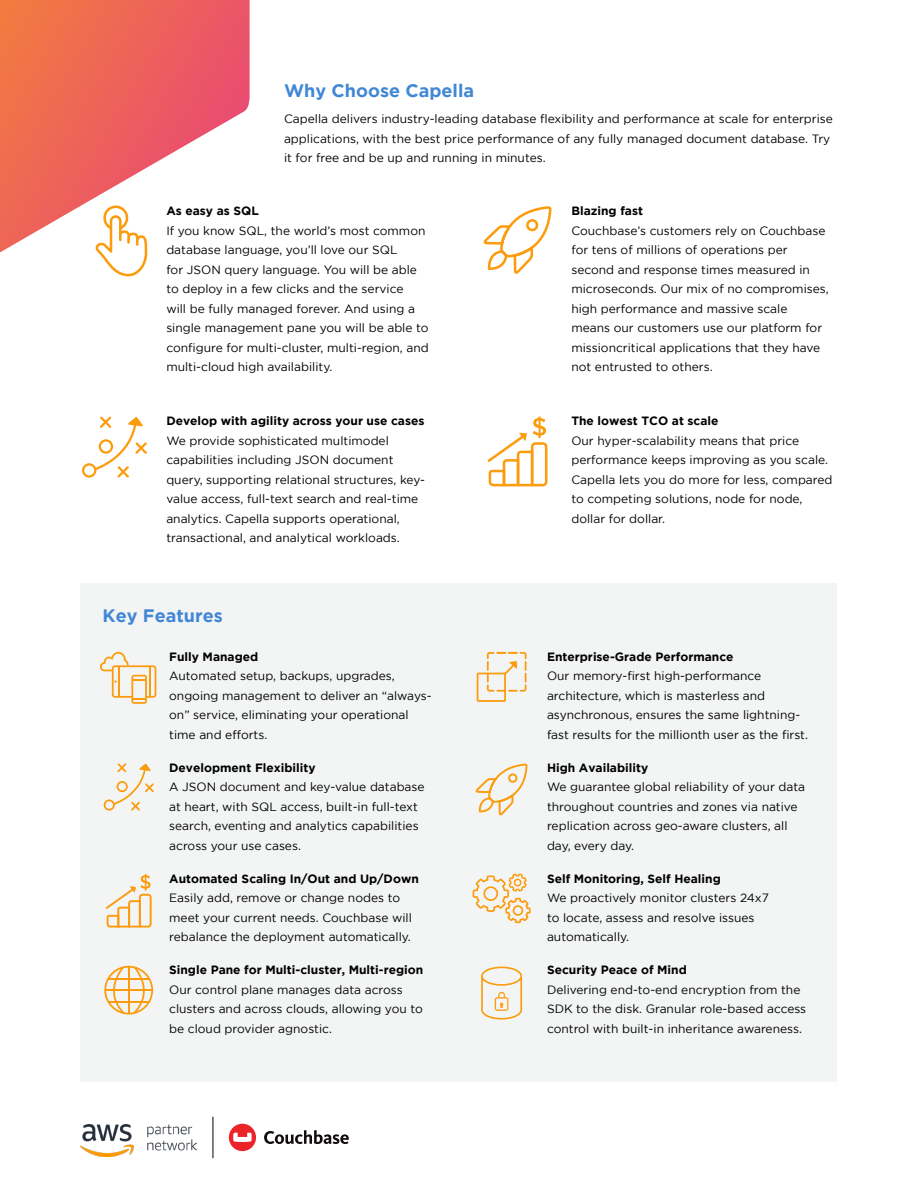
<style>
.page{position:relative;width:918px;height:1188px;background:#fff}
.page>*{position:absolute;margin:0;border:0;box-sizing:border-box;transform-origin:0 0}
.t1{font:700 18px "Gotham";color:#4287d6}
.t2{font:12px/19.5px "Gotham";color:#000}
.t3{font:700 12px "Gotham";color:#000}
</style>
<div class="page">
<div style="left:81px;top:583px;width:756px;height:499px;background:#f3f4f4"></div>
<svg style="left:0;top:0;width:250px;height:252px"></svg>
<svg style="left:95px;top:204px;width:52px;height:72px"></svg>
<svg style="left:82px;top:416px;width:65px;height:62px"></svg>
<svg style="left:104px;top:763px;width:50px;height:48px"></svg>
<svg style="left:483px;top:206px;width:68px;height:68px"></svg>
<svg style="left:475px;top:763px;width:53px;height:52px"></svg>
<svg style="left:488px;top:417px;width:59px;height:69px"></svg>
<svg style="left:106px;top:874px;width:46px;height:54px"></svg>
<svg style="left:481px;top:967px;width:41px;height:53px"></svg>
<svg style="left:100px;top:651px;width:56px;height:53px"></svg>
<svg style="left:473px;top:873px;width:58px;height:50px"></svg>
<svg style="left:477px;top:652px;width:50px;height:50px"></svg>
<svg style="left:104px;top:966px;width:49px;height:49px"></svg>
<hr style="left:108px;top:978px;width:41px;height:2px;background:#fc9c0d">
<img style="left:81px;top:1124px;width:116px;height:32px">
<hr style="left:213px;top:1117px;width:1px;height:41px;background:#000">
<svg style="left:229px;top:1124px;width:27px;height:27px"></svg>
<svg style="left:264px;top:1130px;width:85px;height:14px"></svg>
<h1 class="t1" style="left:284px;top:80px;width:192px">Why Choose Capella</h1>
<p class="t2" style="left:284px;top:109px;width:551px">Capella delivers industry-leading database flexibility and performance at scale for enterprise applications, with the best price performance of any fully managed document database. Try it for free and be up and running in minutes.</p>
<p class="t3" style="left:166px;top:204px;width:94px">As easy as SQL</p>
<p class="t2" style="left:166px;top:221px;width:264px">If you know SQL, the world’s most common database language, you’ll love our SQL<br>for JSON query language. You will be able to deploy in a few clicks and the service<br>will be fully managed forever. And using a single management pane you will be able to configure for multi-cluster, multi-region, and multi-cloud high availability.</p>
<p class="t3" style="left:166px;top:414px;width:260px">Develop with agility across your use cases</p>
<p class="t2" style="left:166px;top:431px;width:260px">We provide sophisticated multimodel capabilities including JSON document query, supporting relational structures, key&shy;value access, full-text search and real-time analytics. Capella supports operational, transactional, and analytical workloads.</p>
<h1 class="t1" style="left:103px;top:605px;width:122px">Key Features</h1>
<p class="t3" style="left:169px;top:649px;width:91px">Fully Managed</p>
<p class="t2" style="left:169px;top:666px;width:264px">Automated setup, backups, upgrades, ongoing management to deliver an “always&shy;on” service, eliminating your operational time and efforts.</p>
<p class="t3" style="left:169px;top:760px;width:148px">Development Flexibility</p>
<p class="t2" style="left:169px;top:777px;width:257px">A JSON document and key-value database at heart, with SQL access, built-in full-text search, eventing and analytics capabilities across your use cases.</p>
<p class="t3" style="left:169px;top:871px;width:251px">Automated Scaling In/Out and Up/Down</p>
<p class="t2" style="left:169px;top:888px;width:244px">Easily add, remove or change nodes to meet your current needs. Couchbase will rebalance the deployment automatically.</p>
<p class="t3" style="left:169px;top:963px;width:256px">Single Pane for Multi-cluster, Multi-region</p>
<p class="t2" style="left:169px;top:979px;width:255px">Our control plane manages data across clusters and across clouds, allowing you to be cloud provider agnostic.</p>
<p class="t3" style="left:571px;top:204px;width:73px">Blazing fast</p>
<p class="t2" style="left:571px;top:221px;width:259px">Couchbase’s customers rely on Couchbase for tens of millions of operations per second and response times measured in microseconds. Our mix of no compromises, high performance and massive scale means our customers use our platform for missioncritical applications that they have not entrusted to others.</p>
<p class="t3" style="left:571px;top:414px;width:149px">The lowest TCO at scale</p>
<p class="t2" style="left:571px;top:431px;width:263px">Our hyper-scalability means that price performance keeps improving as you scale.<br>Capella lets you do more for less, compared to competing solutions, node for node, dollar for dollar.</p>
<p class="t3" style="left:547px;top:649px;width:188px">Enterprise-Grade Performance</p>
<p class="t2" style="left:547px;top:666px;width:263px">Our memory-first high-performance architecture, which is masterless and asynchronous, ensures the same lightning&shy;fast results for the millionth user as the first.</p>
<p class="t3" style="left:547px;top:760px;width:103px">High Availability</p>
<p class="t2" style="left:547px;top:777px;width:260px">We guarantee global reliability of your data throughout countries and zones via native replication across geo-aware clusters, all day, every day.</p>
<p class="t3" style="left:547px;top:871px;width:175px">Self Monitoring, Self Healing</p>
<p class="t2" style="left:547px;top:888px;width:223px">We proactively monitor clusters 24x7 to locate, assess and resolve issues automatically.</p>
<p class="t3" style="left:547px;top:963px;width:141px">Security Peace of Mind</p>
<p class="t2" style="left:547px;top:979px;width:261px">Delivering end-to-end encryption from the<br>SDK to the disk. Granular role-based access control with built-in inheritance awareness.</p>
</div>
